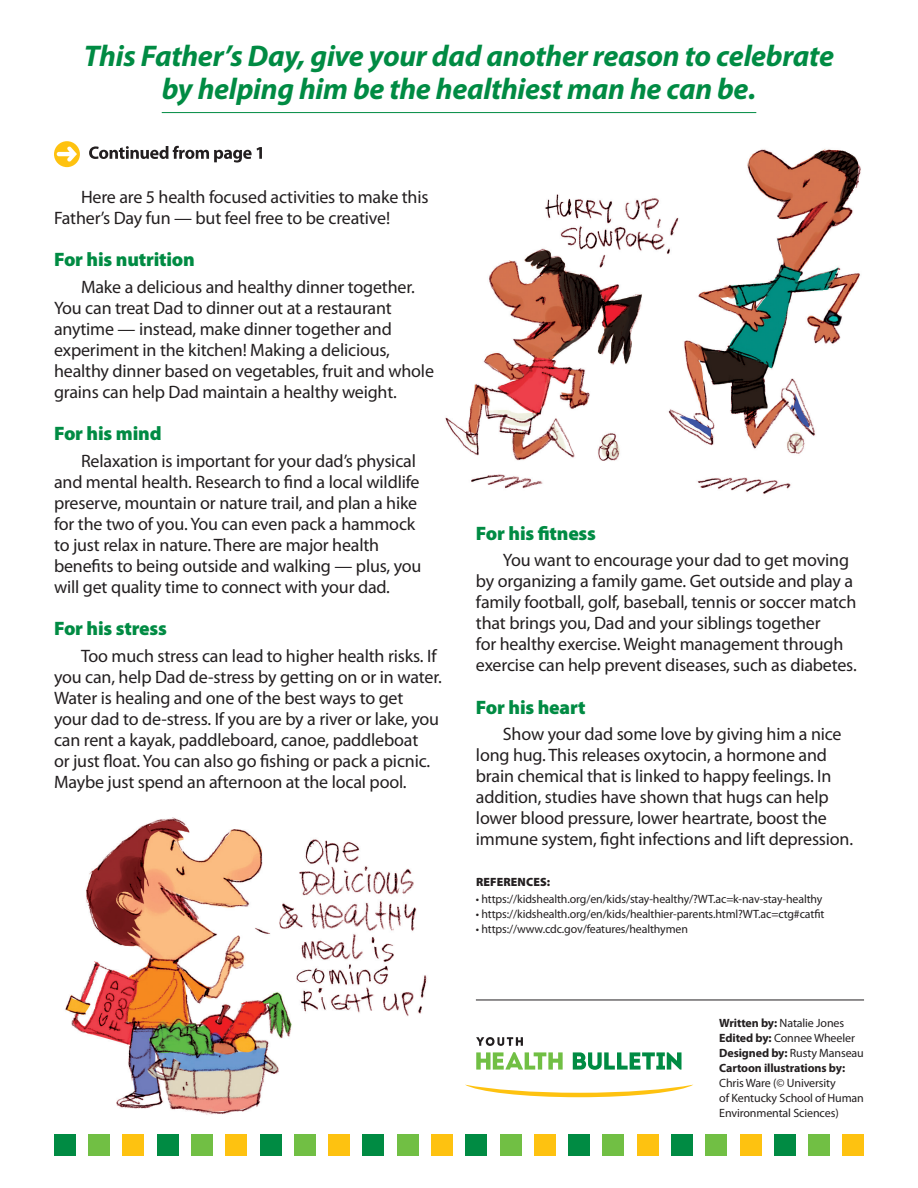
<style>
.page{position:relative;width:918px;height:1188px;background:#fff}
.page>*{position:absolute;margin:0;border:0;box-sizing:border-box;transform-origin:0 0}
.Pullout_Top{font:italic 700 30px/33px "Myriad Pro";letter-spacing:-.01em;color:#008b43;text-align:center}
.Small_Headers{font:900 19.5px "Myriad Pro";letter-spacing:-.01em;color:#008b43}
.Body_Copy{font:18px/21px "Myriad Pro";letter-spacing:-.01em;color:#231f20}
.Sources{font:12px/15px "Myriad Pro";letter-spacing:-.01em;color:#231f20}
.Sources_Header{font:900 12px "Myriad Pro";letter-spacing:.01em;color:#231f20}
.s1{font-weight:700}
</style>
<div class="page">
<hr style="left:476px;top:1000px;width:388px;height:1px;background:#231f20">
<svg style="left:466px;top:1085px;width:227px;height:12px"></svg>
<svg style="left:573px;top:1052px;width:109px;height:18px"></svg>
<svg style="left:476px;top:1037px;width:87px;height:33px"></svg>
<div style="left:54px;top:1134px;width:22px;height:22px;background:#008b43"></div>
<div style="left:88px;top:1134px;width:22px;height:22px;background:#71bf44"></div>
<div style="left:123px;top:1134px;width:21px;height:22px;background:#fec210"></div>
<div style="left:157px;top:1134px;width:22px;height:22px;background:#008b43"></div>
<div style="left:191px;top:1134px;width:22px;height:22px;background:#71bf44"></div>
<div style="left:226px;top:1134px;width:21px;height:22px;background:#fec210"></div>
<div style="left:260px;top:1134px;width:21px;height:22px;background:#008b43"></div>
<div style="left:294px;top:1134px;width:22px;height:22px;background:#71bf44"></div>
<div style="left:328px;top:1134px;width:22px;height:22px;background:#fec210"></div>
<div style="left:363px;top:1134px;width:21px;height:22px;background:#008b43"></div>
<div style="left:397px;top:1134px;width:22px;height:22px;background:#71bf44"></div>
<div style="left:431px;top:1134px;width:22px;height:22px;background:#fec210"></div>
<div style="left:466px;top:1134px;width:21px;height:22px;background:#008b43"></div>
<div style="left:500px;top:1134px;width:21px;height:22px;background:#71bf44"></div>
<div style="left:534px;top:1134px;width:22px;height:22px;background:#fec210"></div>
<div style="left:568px;top:1134px;width:22px;height:22px;background:#008b43"></div>
<div style="left:603px;top:1134px;width:21px;height:22px;background:#71bf44"></div>
<div style="left:637px;top:1134px;width:22px;height:22px;background:#fec210"></div>
<div style="left:671px;top:1134px;width:22px;height:22px;background:#008b43"></div>
<div style="left:706px;top:1134px;width:21px;height:22px;background:#71bf44"></div>
<div style="left:740px;top:1134px;width:21px;height:22px;background:#fec210"></div>
<div style="left:774px;top:1134px;width:22px;height:22px;background:#008b43"></div>
<div style="left:808px;top:1134px;width:22px;height:22px;background:#71bf44"></div>
<div style="left:842px;top:1134px;width:22px;height:22px;background:#fec210"></div>
<hr style="left:162px;top:112px;width:594px;height:1px;background:#008b43">
<svg style="left:89px;top:146px;width:173px;height:17px"></svg>
<svg style="left:54px;top:141px;width:26px;height:26px"></svg>
<img style="left:445px;top:149px;width:416px;height:345px">
<img style="left:65px;top:817px;width:362px;height:298px">
<p class="Pullout_Top" style="left:84px;top:40px;width:752px">This Father’s Day, give your dad another reason to celebrate by helping him be the healthiest man he can be.</p>
<p class="Body_Copy" style="left:54px;top:187px;width:376px;text-indent:27px">Here are 5 health focused activities to make this<br>Father’s Day fun — but feel free to be creative!</p>
<p class="Small_Headers" style="left:54px;top:249px;width:142px">For his nutrition</p>
<p class="Body_Copy" style="left:54px;top:277px;width:381px;text-indent:27px">Make a delicious and healthy dinner together.<br>You can treat Dad to dinner out at a restaurant anytime — instead, make dinner together and experiment in the kitchen! Making a delicious, healthy dinner based on vegetables, fruit and whole grains can help Dad maintain a healthy weight.</p>
<p class="Small_Headers" style="left:54px;top:423px;width:109px">For his mind</p>
<p class="Body_Copy" style="left:54px;top:451px;width:369px;text-indent:27px">Relaxation is important for your dad’s physical and mental health. Research to find a local wildlife preserve, mountain or nature trail, and plan a hike for the two of you. You can even pack a hammock to just relax in nature. There are major health benefits to being outside and walking — plus, you will get quality time to connect with your dad.</p>
<p class="Small_Headers" style="left:54px;top:618px;width:114px">For his stress</p>
<p class="Body_Copy" style="left:54px;top:646px;width:389px;text-indent:27px">Too much stress can lead to higher health risks. If you can, help Dad de-stress by getting on or in water.<br>Water is healing and one of the best ways to get<br>your dad to de-stress. If you are by a river or lake, you can rent a kayak, paddleboard, canoe, paddleboat<br>or just float. You can also go fishing or pack a picnic.<br>Maybe just spend an afternoon at the local pool.</p>
<p class="Small_Headers" style="left:476px;top:522px;width:122px">For his fitness</p>
<p class="Body_Copy" style="left:476px;top:550px;width:382px;text-indent:27px">You want to encourage your dad to get moving by organizing a family game. Get outside and play a family football, golf, baseball, tennis or soccer match that brings you, Dad and your siblings together<br>for healthy exercise. Weight management through exercise can help prevent diseases, such as diabetes.</p>
<p class="Small_Headers" style="left:476px;top:696px;width:111px">For his heart</p>
<p class="Body_Copy" style="left:476px;top:724px;width:379px;text-indent:27px">Show your dad some love by giving him a nice long hug. This releases oxytocin, a hormone and brain chemical that is linked to happy feelings. In addition, studies have shown that hugs can help lower blood pressure, lower heartrate, boost the immune system, fight infections and lift depression.</p>
<p class="Sources_Header" style="left:476px;top:875px;width:75px">REFERENCES:</p>
<p class="Sources" style="left:476px;top:891px;width:348px">• https://kidshealth.org/en/kids/stay-healthy/?WT.ac=k-nav-stay-healthy</p>
<p class="Sources" style="left:476px;top:906px;width:350px">• https://kidshealth.org/en/kids/healthier-parents.html?WT.ac=ctg#catfit</p>
<p class="Sources" style="left:476px;top:921px;width:214px">• https://www.cdc.gov/features/healthymen</p>
<p class="Sources" style="left:719px;top:1015px;width:126px"><span class="s1">Written by:</span> Natalie Jones</p>
<p class="Sources" style="left:719px;top:1030px;width:137px"><span class="s1">Edited by:</span> Connee Wheeler</p>
<p class="Sources" style="left:719px;top:1045px;width:146px"><span class="s1">Designed by:</span> Rusty Manseau</p>
<p class="Sources" style="left:719px;top:1060px;width:146px"><span class="s1">Cartoon illustrations by:<br></span>Chris Ware (© University<br>of Kentucky School of Human<br>Environmental Sciences)</p>
</div>
